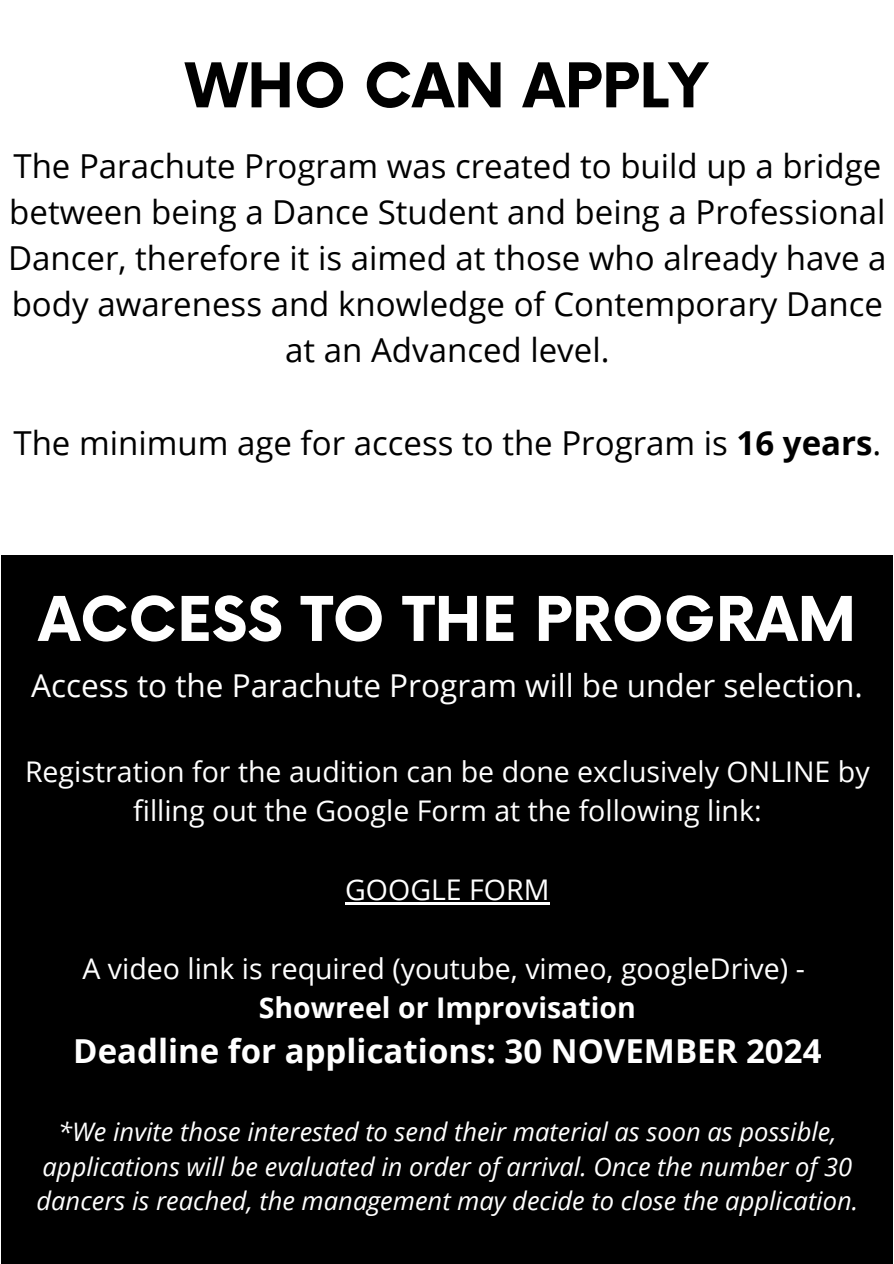
<style>
.page{position:relative;width:894px;height:1264px;background:#fff}
.page>*{position:absolute;margin:0;border:0;box-sizing:border-box;transform-origin:0 0}
.t1{font:700 60px "Now";color:#fff}
.t2{font:700 60px "Now";color:#000}
.t3{font:33px/46.2px "Open Sans";color:#000;text-align:center}
.t4{font:700 33px "Open Sans";color:#fff}
.t5{font:31.5px "Open Sans";color:#fff}
.t6{font:28.5px/39.3px "Open Sans";color:#fff;text-align:center}
.t7{font:italic 25.5px/34.8px "Open Sans";color:#fff;text-align:center}
.s1{font-weight:700}
</style>
<div class="page">
<div style="left:1px;top:555px;width:891px;height:708px;background:#000"></div>
<hr style="left:345px;top:902px;width:204px;height:2px;background:#fff">
<h1 class="t2" style="left:185px;top:53px;width:524px">WHO CAN APPLY</h1>
<h2 class="t3" style="left:8px;top:142px;width:879px">The Parachute Program was created to build up a bridge between being a Dance Student and being a Professional Dancer, therefore it is aimed at those who already have a body awareness and knowledge of Contemporary Dance at an Advanced level.</h2>
<h2 class="t3" style="left:13px;top:418px;width:869px">The minimum age for access to the Program is <span class="s1">16 years</span>.</h2>
<h1 class="t1" style="left:39px;top:587px;width:818px">ACCESS TO THE PROGRAM</h1>
<h2 class="t5" style="left:31px;top:663px;width:832px">Access to the Parachute Program will be under selection.</h2>
<h4 class="t6" style="left:25px;top:750px;width:845px">Registration for the audition can be done exclusively ONLINE by filling out the Google Form at the following link:</h4>
<h3 class="t6" style="left:345px;top:869px;width:206px">GOOGLE FORM</h3>
<h4 class="t6" style="left:82px;top:947px;width:723px">A video link is required (youtube, vimeo, googleDrive) -<br><span class="s1">Showreel or Improvisation</span></h4>
<h4 class="t4" style="left:73px;top:1027px;width:749px">Deadline for applications: 30 NOVEMBER 2024</h4>
<p class="t7" style="left:36px;top:1113px;width:823px">*We invite those interested to send their material as soon as possible, applications will be evaluated in order of arrival. Once the number of 30 dancers is reached, the management may decide to close the application.</p>
</div>
